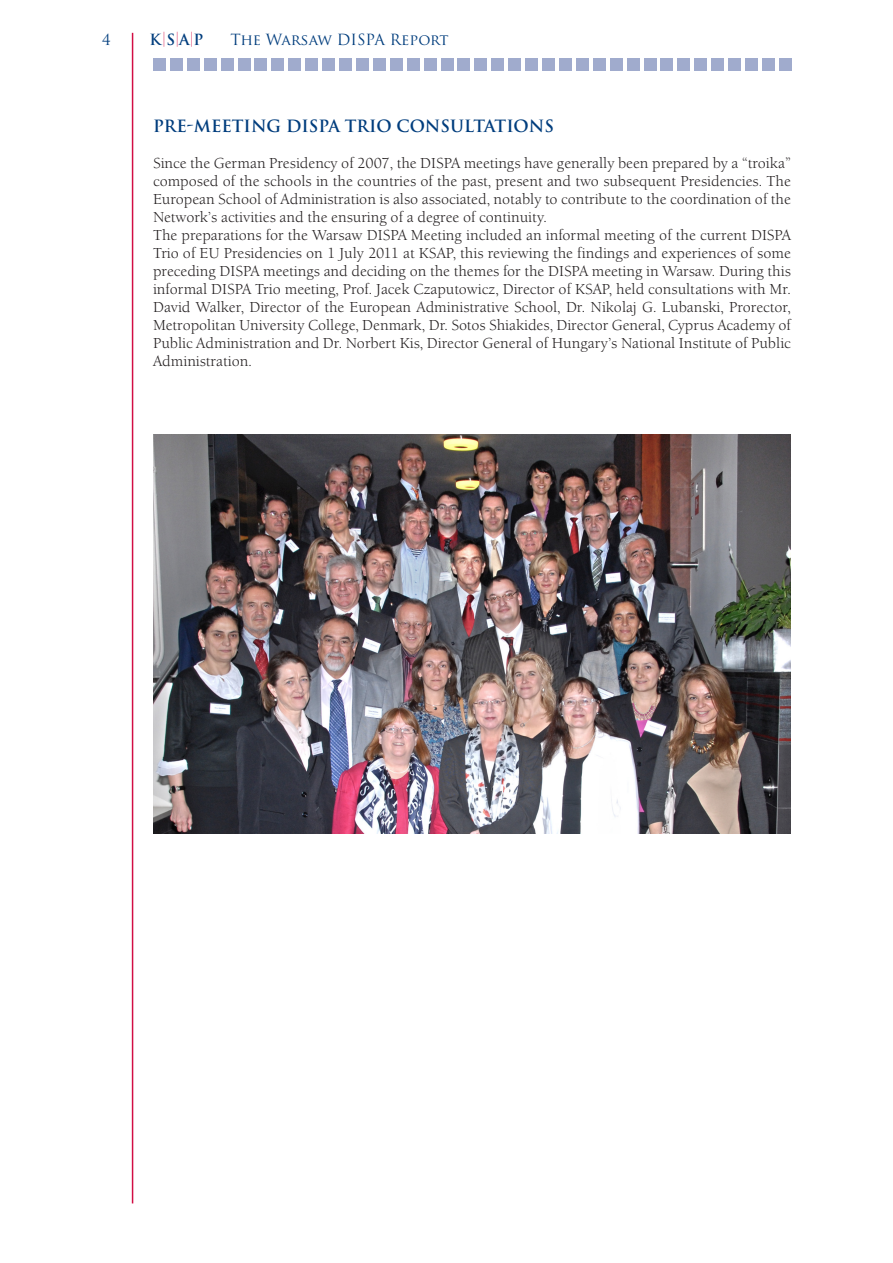
<style>
.page{position:relative;width:893px;height:1263px;background:#fff}
.page>*{position:absolute;margin:0;border:0;box-sizing:border-box;transform-origin:0 0}
.podrozdział{font:700 16.5px "Trajan Pro";color:#013d7d}
.text{font:15px/18px "Berkeley Old Sty Itc TCE";color:#231f20;text-align:justify}
.t1{font:15px "Trajan Pro";letter-spacing:-.01em;color:#013d7d}
.t2{font:700 15px "Trajan Pro";color:#013d7d}
.s1{font-weight:400;color:#d20d44}
</style>
<div class="page">
<hr style="left:132px;top:33px;width:1px;height:1170px;background:#d20d44">
<div style="left:153px;top:58px;width:13px;height:13px;background:#a0abcd"></div>
<div style="left:170px;top:58px;width:13px;height:13px;background:#a0abcd"></div>
<div style="left:187px;top:58px;width:13px;height:13px;background:#a0abcd"></div>
<div style="left:204px;top:58px;width:13px;height:13px;background:#a0abcd"></div>
<div style="left:221px;top:58px;width:12px;height:13px;background:#a0abcd"></div>
<div style="left:238px;top:58px;width:12px;height:13px;background:#a0abcd"></div>
<div style="left:255px;top:58px;width:12px;height:13px;background:#a0abcd"></div>
<div style="left:271px;top:58px;width:13px;height:13px;background:#a0abcd"></div>
<div style="left:288px;top:58px;width:13px;height:13px;background:#a0abcd"></div>
<div style="left:305px;top:58px;width:13px;height:13px;background:#a0abcd"></div>
<div style="left:322px;top:58px;width:13px;height:13px;background:#a0abcd"></div>
<div style="left:339px;top:58px;width:13px;height:13px;background:#a0abcd"></div>
<div style="left:356px;top:58px;width:13px;height:13px;background:#a0abcd"></div>
<div style="left:373px;top:58px;width:13px;height:13px;background:#a0abcd"></div>
<div style="left:390px;top:58px;width:13px;height:13px;background:#a0abcd"></div>
<div style="left:407px;top:58px;width:12px;height:13px;background:#a0abcd"></div>
<div style="left:424px;top:58px;width:12px;height:13px;background:#a0abcd"></div>
<div style="left:441px;top:58px;width:12px;height:13px;background:#a0abcd"></div>
<div style="left:458px;top:58px;width:12px;height:13px;background:#a0abcd"></div>
<div style="left:474px;top:58px;width:13px;height:13px;background:#a0abcd"></div>
<div style="left:491px;top:58px;width:13px;height:13px;background:#a0abcd"></div>
<div style="left:508px;top:58px;width:13px;height:13px;background:#a0abcd"></div>
<div style="left:525px;top:58px;width:13px;height:13px;background:#a0abcd"></div>
<div style="left:542px;top:58px;width:13px;height:13px;background:#a0abcd"></div>
<div style="left:559px;top:58px;width:13px;height:13px;background:#a0abcd"></div>
<div style="left:576px;top:58px;width:13px;height:13px;background:#a0abcd"></div>
<div style="left:593px;top:58px;width:13px;height:13px;background:#a0abcd"></div>
<div style="left:610px;top:58px;width:12px;height:13px;background:#a0abcd"></div>
<div style="left:627px;top:58px;width:12px;height:13px;background:#a0abcd"></div>
<div style="left:644px;top:58px;width:12px;height:13px;background:#a0abcd"></div>
<div style="left:661px;top:58px;width:12px;height:13px;background:#a0abcd"></div>
<div style="left:677px;top:58px;width:13px;height:13px;background:#a0abcd"></div>
<div style="left:694px;top:58px;width:13px;height:13px;background:#a0abcd"></div>
<div style="left:711px;top:58px;width:13px;height:13px;background:#a0abcd"></div>
<div style="left:728px;top:58px;width:13px;height:13px;background:#a0abcd"></div>
<div style="left:745px;top:58px;width:13px;height:13px;background:#a0abcd"></div>
<div style="left:762px;top:58px;width:13px;height:13px;background:#a0abcd"></div>
<div style="left:779px;top:58px;width:13px;height:13px;background:#a0abcd"></div>
<img style="left:153px;top:434px;width:638px;height:400px">
<p class="t1" style="left:102px;top:30px;width:10px">4</p>
<p class="t2" style="left:150px;top:30px;width:55px">K<span class="s1">|</span>S<span class="s1">|</span>A<span class="s1">|</span>P</p>
<p class="t1" style="left:230px;top:30px;width:220px">The Warsaw DISPA Report</p>
<p class="podrozdział" style="left:153px;top:115px;width:402px">PRE-MEETING DISPA TRIO CONSULTATIONS</p>
<p class="text" style="left:153px;top:154px;width:639px">Since the German Presidency of 2007, the DISPA meetings have generally been prepared by a “troika” composed of the schools in the countries of the past, present and two subsequent Presidencies. The European School of Administration is also associated, notably to contribute to the coordination of the Network’s activities and the ensuring of a degree of continuity.</p>
<p class="text" style="left:153px;top:226px;width:639px;text-align:left">The preparations for the Warsaw DISPA Meeting included an informal meeting of the current DISPA Trio of EU Presidencies on 1 July 2011 at KSAP, this reviewing the findings and experiences of some preceding DISPA meetings and deciding on the themes for the DISPA meeting in Warsaw. During this informal DISPA Trio meeting, Prof. Jacek Czaputowicz, Director of KSAP, held consultations with Mr.<br>David Walker, Director of the European Administrative School, Dr. Nikolaj G. Lubanski, Prorector, Metropolitan University College, Denmark, Dr. Sotos Shiakides, Director General, Cyprus Academy of Public Administration and Dr. Norbert Kis, Director General of Hungary’s National Institute of Public Administration.</p>
</div>
